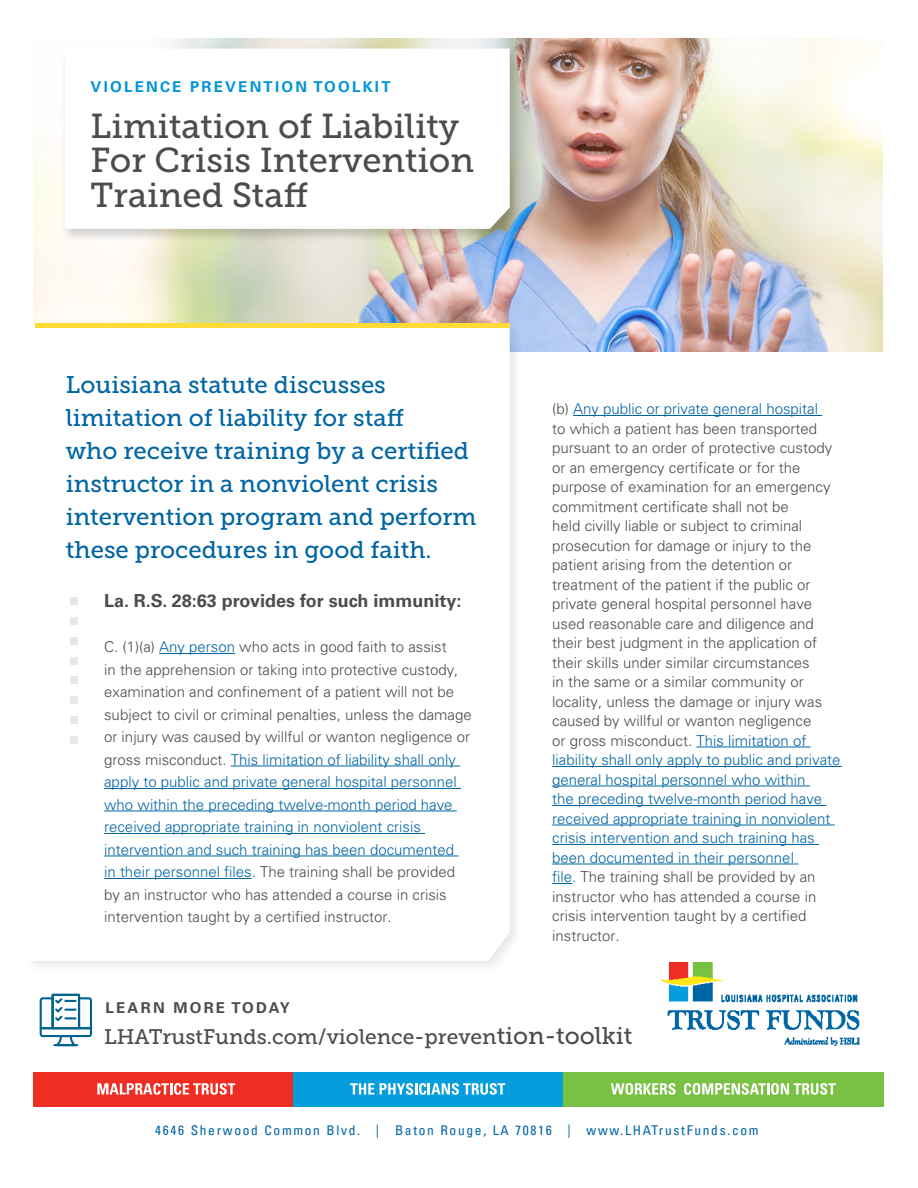
<style>
.page{position:relative;width:918px;height:1188px;background:#fff}
.page>*{position:absolute;margin:0;border:0;box-sizing:border-box;transform-origin:0 0}
.t1{font:34.5px/34.5px "Museo Slab 500";color:#4b4c4d}
.t2{font:24px/33px "Museo Slab 500";color:#0065a3}
.t3{font:21px "Museo Slab 500";color:#4b4c4d}
.t4{font:700 18px "Univers LT Pro 65";color:#4b4c4d}
.t5{font:300 15px/19.5px "Univers";color:#4b4c4d}
.t6{font:700 15px "Univers LT Pro 65";letter-spacing:.15em;color:#0094d7}
.t7{font:700 15px "Univers LT Pro 65";letter-spacing:.15em;color:#4b4c4d}
.t8{font:condensed 13.5px "Univers LT Pro";letter-spacing:.125em;color:#0065a4}
.s1{color:#0065a4}
.s2{font-size:24px}
</style>
<div class="page">
<img style="left:34px;top:39px;width:849px;height:283px">
<img style="left:36px;top:282px;width:847px;height:70px">
<div style="left:60px;top:46px;width:461px;height:197px;background:#231f20;opacity:.2"></div>
<svg style="left:65px;top:49px;width:445px;height:180px"></svg>
<svg style="left:40px;top:994px;width:52px;height:52px"></svg>
<hr style="left:573px;top:415px;width:249px;height:1px;background:#0065a4">
<hr style="left:696px;top:747px;width:115px;height:1px;background:#0065a4">
<hr style="left:552px;top:766px;width:290px;height:1px;background:#0065a4">
<hr style="left:552px;top:786px;width:258px;height:1px;background:#0065a4">
<hr style="left:552px;top:805px;width:274px;height:1px;background:#0065a4">
<hr style="left:552px;top:825px;width:283px;height:1px;background:#0065a4">
<hr style="left:552px;top:844px;width:267px;height:1px;background:#0065a4">
<hr style="left:552px;top:864px;width:246px;height:1px;background:#0065a4">
<svg style="left:552px;top:883px;width:20px;height:1px"></svg>
<div style="left:25px;top:322px;width:498px;height:652px;background:#fff"></div>
<hr style="left:159px;top:653px;width:76px;height:1px;background:#0065a4">
<hr style="left:231px;top:766px;width:229px;height:1px;background:#0065a4">
<hr style="left:104px;top:788px;width:357px;height:1px;background:#0065a4">
<hr style="left:104px;top:811px;width:353px;height:1px;background:#0065a4">
<hr style="left:104px;top:833px;width:321px;height:1px;background:#0065a4">
<hr style="left:104px;top:856px;width:354px;height:1px;background:#0065a4">
<hr style="left:104px;top:878px;width:148px;height:1px;background:#0065a4">
<div style="left:70px;top:598px;width:8px;height:7px;background:#e6e7e9"></div>
<div style="left:70px;top:617px;width:8px;height:8px;background:#e6e7e9"></div>
<div style="left:70px;top:637px;width:8px;height:8px;background:#e6e7e9"></div>
<div style="left:70px;top:657px;width:8px;height:7px;background:#e6e7e9"></div>
<div style="left:70px;top:677px;width:8px;height:7px;background:#e6e7e9"></div>
<div style="left:70px;top:696px;width:8px;height:8px;background:#e6e7e9"></div>
<div style="left:70px;top:716px;width:8px;height:8px;background:#e6e7e9"></div>
<div style="left:70px;top:736px;width:8px;height:8px;background:#e6e7e9"></div>
<div style="left:35px;top:323px;width:475px;height:5px;background:#ffdb37"></div>
<div style="left:33px;top:1072px;width:269px;height:35px;background:#ee2e22"></div>
<div style="left:293px;top:1072px;width:270px;height:35px;background:#069ddc"></div>
<div style="left:563px;top:1072px;width:321px;height:35px;background:#79c142"></div>
<svg style="left:350px;top:1083px;width:155px;height:12px"></svg>
<svg style="left:611px;top:1083px;width:65px;height:12px"></svg>
<svg style="left:684px;top:1083px;width:152px;height:12px"></svg>
<svg style="left:97px;top:1083px;width:138px;height:12px"></svg>
<img style="left:662px;top:962px;width:197px;height:83px">
<p class="t6" style="left:91px;top:76px;width:301px">VIOLENCE PREVENTION TOOLKIT</p>
<p class="t1" style="left:91px;top:109px;width:385px">Limitation of Liability<br>For Crisis Intervention<br>Trained Staff</p>
<p class="t2" style="left:66px;top:369px;width:412px">Louisiana statute discusses limitation of liability for staff<br>who receive training by a certified instructor in a nonviolent crisis intervention program and perform these procedures in good faith.</p>
<p class="t4" style="left:104px;top:588px;width:359px">La. R.S. 28:63 provides for such immunity:</p>
<p class="t5" style="left:104px;top:635px;width:369px;line-height:22.5px">C. (1)(a) <span class="s1">Any person</span> who acts in good faith to assist<br>in the apprehension or taking into protective custody, examination and confinement of a patient will not be subject to civil or criminal penalties, unless the damage or injury was caused by willful or wanton negligence or gross misconduct. <span class="s1">This limitation of liability shall only apply to public and private general hospital personnel who within the preceding twelve-month period have received appropriate training in nonviolent crisis intervention and such training has been documented<br>in their personnel files</span>. The training shall be provided by an instructor who has attended a course in crisis intervention taught by a certified instructor.</p>
<p class="t7" style="left:106px;top:997px;width:186px">LEARN MORE TODAY</p>
<p class="t5" style="left:552px;top:399px;width:290px">(b) <span class="s1">Any public or private general hospital<br></span>to which a patient has been transported pursuant to an order of protective custody or an emergency certificate or for the purpose of examination for an emergency commitment certificate shall not be<br>held civilly liable or subject to criminal prosecution for damage or injury to the patient arising from the detention or treatment of the patient if the public or private general hospital personnel have used reasonable care and diligence and their best judgment in the application of their skills under similar circumstances<br>in the same or a similar community or locality, unless the damage or injury was caused by willful or wanton negligence<br>or gross misconduct. <span class="s1">This limitation of liability shall only apply to public and private general hospital personnel who within<br>the preceding twelve-month period have received appropriate training in nonviolent crisis intervention and such training has been documented in their personnel<br>file.</span> The training shall be provided by an instructor who has attended a course in crisis intervention taught by a certified instructor.</p>
<p class="t3" style="left:104px;top:1025px;width:530px">LHATrustFunds.com/violence-preven<span class="s2">tion-toolkit</span></p>
<p class="t8" style="left:155px;top:1122px;width:605px">4646 Sherwood Common Blvd. | Baton Rouge, LA 70816 | www.LHATrustFunds.com</p>
</div>
